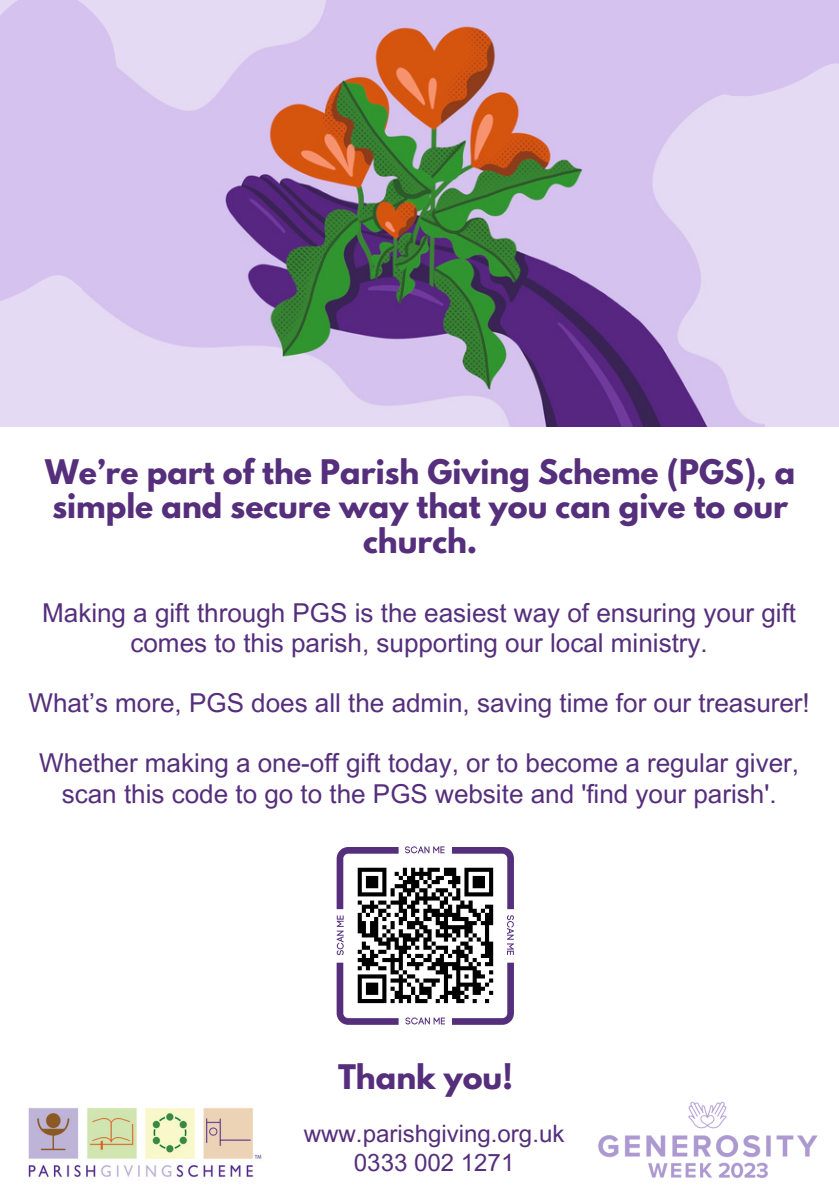
<style>
.page{position:relative;width:839px;height:1191px;background:#fff}
.page>*{position:absolute;margin:0;border:0;box-sizing:border-box;transform-origin:0 0}
.t1{font:700 30px/34.6px "League Spartan";color:#552e7c;text-align:center}
.t2{font:26px/30px "Arial MT Pro";color:#552e7c;text-align:center}
.t3{font:24px "Arial MT Pro";color:#552e7c}
</style>
<div class="page">
<img style="left:28px;top:1107px;width:234px;height:70px">
<img style="left:598px;top:1135px;width:220px;height:43px">
<img style="left:688px;top:1101px;width:39px;height:28px">
<svg style="left:336px;top:846px;width:178px;height:179px"></svg>
<div style="left:0;top:0;width:838px;height:427px;background:#e4daf3"></div>
<img style="left:115px;top:0;width:649px;height:426px">
<svg style="left:0;top:0;width:191px;height:317px;fill:#d5c2ef"></svg>
<svg style="left:642px;top:0;width:196px;height:105px;background:#d6c4ef"></svg>
<p class="t1" style="left:45px;top:458px;width:751px">We’re part of the Parish Giving Scheme (PGS), a simple and secure way that you can give to our church.</p>
<p class="t2" style="left:42px;top:601px;width:755px">Making a gift through PGS is the easiest way of ensuring your gift comes to this parish, supporting our local ministry.</p>
<p class="t2" style="left:28px;top:692px;width:782px">What’s more, PGS does all the admin, saving time for our treasurer!</p>
<p class="t2" style="left:39px;top:752px;width:761px">Whether making a one-off gift today, or to become a regular giver, scan this code to go to the PGS website and 'find your parish'.</p>
<p class="t1" style="left:338px;top:1064px;width:176px">Thank you!</p>
<p class="t3" style="left:304px;top:1125px;width:262px">www.parishgiving.org.uk</p>
<p class="t3" style="left:354px;top:1154px;width:162px">0333 002 1271</p>
</div>
